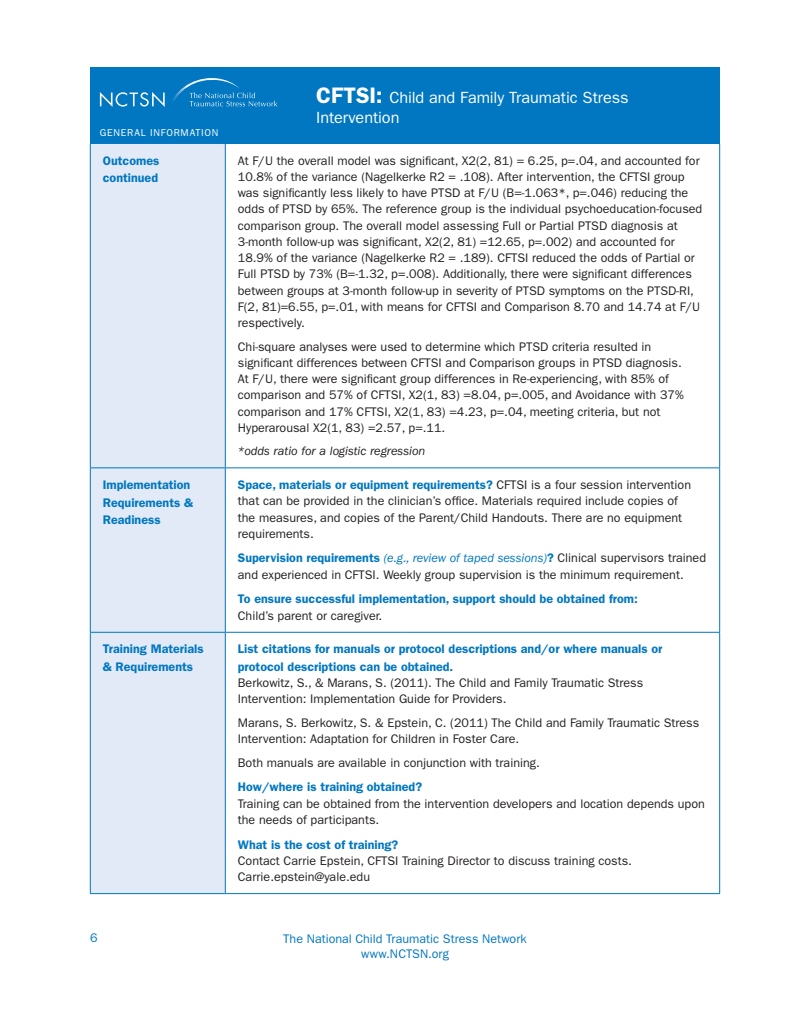
<style>
.page{position:relative;width:810px;height:1035px;background:#fff}
.page>*{position:absolute;margin:0;border:0;box-sizing:border-box;transform-origin:0 0}
.Header_Title{font:16.25px/20px "ITC Franklin Gothic Std";letter-spacing:-.005em;color:#fff}
.Body_Paragraphs{font:12.5px/16.2px "ITC Franklin Gothic Std";color:#231f20}
.Body_Paragraphs-2{font:600 12.5px/17.5px "ITC Franklin Gothic Std";color:#0077c0}
.t1{font:12.5px/15px "ITC Franklin Gothic Std";color:#0077c0;text-align:center}
.Body_Paragraphs-3{font:italic 12.5px "ITC Franklin Gothic Std";color:#231f20}
.t2{font:10px "ITC Franklin Gothic Std";letter-spacing:.075em;color:#fff}
.s1{font-weight:600;font-size:22.5px}
.s2{font-weight:600;color:#0077c0}
.s3{font-style:italic;color:#0077c0}
.s4{font-weight:400;color:#231f20}
</style>
<div class="page">
<div style="left:90px;top:68px;width:630px;height:76px;background:#0077c0"></div>
<svg style="left:100px;top:78px;width:178px;height:29px"></svg>
<div style="left:91px;top:144px;width:134px;height:749px;background:#e1eaf6"></div>
<hr style="left:90px;top:144px;width:1px;height:324px;background:#0077c0">
<hr style="left:225px;top:144px;width:1px;height:324px;background:#0077c0">
<hr style="left:719px;top:144px;width:1px;height:324px;background:#0077c0">
<hr style="left:90px;top:468px;width:135px;height:1px;background:#0077c0">
<hr style="left:90px;top:468px;width:1px;height:164px;background:#0077c0">
<hr style="left:225px;top:468px;width:181px;height:1px;background:#0077c0">
<hr style="left:225px;top:468px;width:1px;height:164px;background:#0077c0">
<hr style="left:406px;top:468px;width:314px;height:1px;background:#0077c0">
<hr style="left:719px;top:468px;width:1px;height:164px;background:#0077c0">
<hr style="left:90px;top:632px;width:135px;height:1px;background:#0077c0">
<hr style="left:90px;top:633px;width:1px;height:260px;background:#0077c0">
<hr style="left:225px;top:632px;width:181px;height:1px;background:#0077c0">
<hr style="left:225px;top:633px;width:1px;height:260px;background:#0077c0">
<hr style="left:406px;top:632px;width:314px;height:1px;background:#0077c0">
<hr style="left:719px;top:633px;width:1px;height:260px;background:#0077c0">
<hr style="left:90px;top:893px;width:135px;height:1px;background:#0077c0">
<hr style="left:225px;top:893px;width:181px;height:1px;background:#0077c0">
<hr style="left:406px;top:893px;width:314px;height:1px;background:#0077c0">
<p class="Header_Title" style="left:316px;top:88px;width:314px"><span class="s1">CFTSI:</span> Child and Family Traumatic Stress<br>Intervention</p>
<p class="t2" style="left:100px;top:127px;width:120px">GENERAL INFORMATION</p>
<p class="Body_Paragraphs-2" style="left:103px;top:152px;width:58px">Outcomes continued</p>
<p class="Body_Paragraphs" style="left:238px;top:152px;width:466px">At F/U the overall model was significant, X2(2, 81) = 6.25, p=.04, and accounted for 10.8% of the variance (Nagelkerke R2 = .108). After intervention, the CFTSI group was significantly less likely to have PTSD at F/U (B=-1.063*, p=.046) reducing the odds of PTSD by 65%. The reference group is the individual psychoeducation-focused comparison group. The overall model assessing Full or Partial PTSD diagnosis at 3-month follow-up was significant, X2(2, 81) =12.65, p=.002) and accounted for 18.9% of the variance (Nagelkerke R2 = .189). CFTSI reduced the odds of Partial or Full PTSD by 73% (B=-1.32, p=.008). Additionally, there were significant differences between groups at 3-month follow-up in severity of PTSD symptoms on the PTSD-RI, F(2, 81)=6.55, p=.01, with means for CFTSI and Comparison 8.70 and 14.74 at F/U respectively.</p>
<p class="Body_Paragraphs" style="left:238px;top:338px;width:448px">Chi-square analyses were used to determine which PTSD criteria resulted in significant differences between CFTSI and Comparison groups in PTSD diagnosis.<br>At F/U, there were significant group differences in Re-experiencing, with 85% of comparison and 57% of CFTSI, X2(1, 83) =8.04, p=.005, and Avoidance with 37% comparison and 17% CFTSI, X2(1, 83) =4.23, p=.04, meeting criteria, but not Hyperarousal X2(1, 83) =2.57, p=.11.</p>
<p class="Body_Paragraphs-3" style="left:238px;top:444px;width:189px">*odds ratio for a logistic regression</p>
<p class="Body_Paragraphs-2" style="left:103px;top:476px;width:92px">Implementation<br>Requirements &amp;<br>Readiness</p>
<p class="Body_Paragraphs" style="left:238px;top:477px;width:455px"><span class="s2">Space, materials or equipment requirements?</span> CFTSI is a four session intervention that can be provided in the clinician’s office. Materials required include copies of the measures, and copies of the Parent/Child Handouts. There are no equipment requirements.</p>
<p class="Body_Paragraphs" style="left:238px;top:550px;width:470px"><span class="s2">Supervision requirements</span> <span class="s3">(e.g., review of taped sessions)</span><span class="s2">?</span> Clinical supervisors trained and experienced in CFTSI. Weekly group supervision is the minimum requirement.</p>
<p class="Body_Paragraphs-2" style="left:238px;top:591px;width:402px;line-height:16.2px">To ensure successful implementation, support should be obtained from:<br><span class="s4">Child’s parent or caregiver.</span></p>
<p class="Body_Paragraphs-2" style="left:103px;top:640px;width:102px">Training Materials &amp; Requirements</p>
<p class="Body_Paragraphs-2" style="left:238px;top:640px;width:426px">List citations for manuals or protocol descriptions and/or where manuals or protocol descriptions can be obtained.</p>
<p class="Body_Paragraphs" style="left:238px;top:675px;width:407px">Berkowitz, S., &amp; Marans, S. (2011). The Child and Family Traumatic Stress<br>Intervention: Implementation Guide for Providers.</p>
<p class="Body_Paragraphs" style="left:238px;top:715px;width:463px">Marans, S. Berkowitz, S. &amp; Epstein, C. (2011) The Child and Family Traumatic Stress<br>Intervention: Adaptation for Children in Foster Care.</p>
<p class="Body_Paragraphs" style="left:238px;top:754px;width:304px">Both manuals are available in conjunction with training.</p>
<p class="Body_Paragraphs" style="left:238px;top:779px;width:468px"><span class="s2">How/where is training obtained?<br></span>Training can be obtained from the intervention developers and location depends upon the needs of participants.</p>
<p class="Body_Paragraphs" style="left:238px;top:836px;width:396px"><span class="s2">What is the cost of training?<br></span>Contact Carrie Epstein, CFTSI Training Director to discuss training costs.<br>Carrie.epstein@yale.edu</p>
<p class="t1" style="left:90px;top:931px;width:9px">6</p>
<p class="t1" style="left:283px;top:931px;width:245px">The National Child Traumatic Stress Network www.NCTSN.org</p>
</div>
